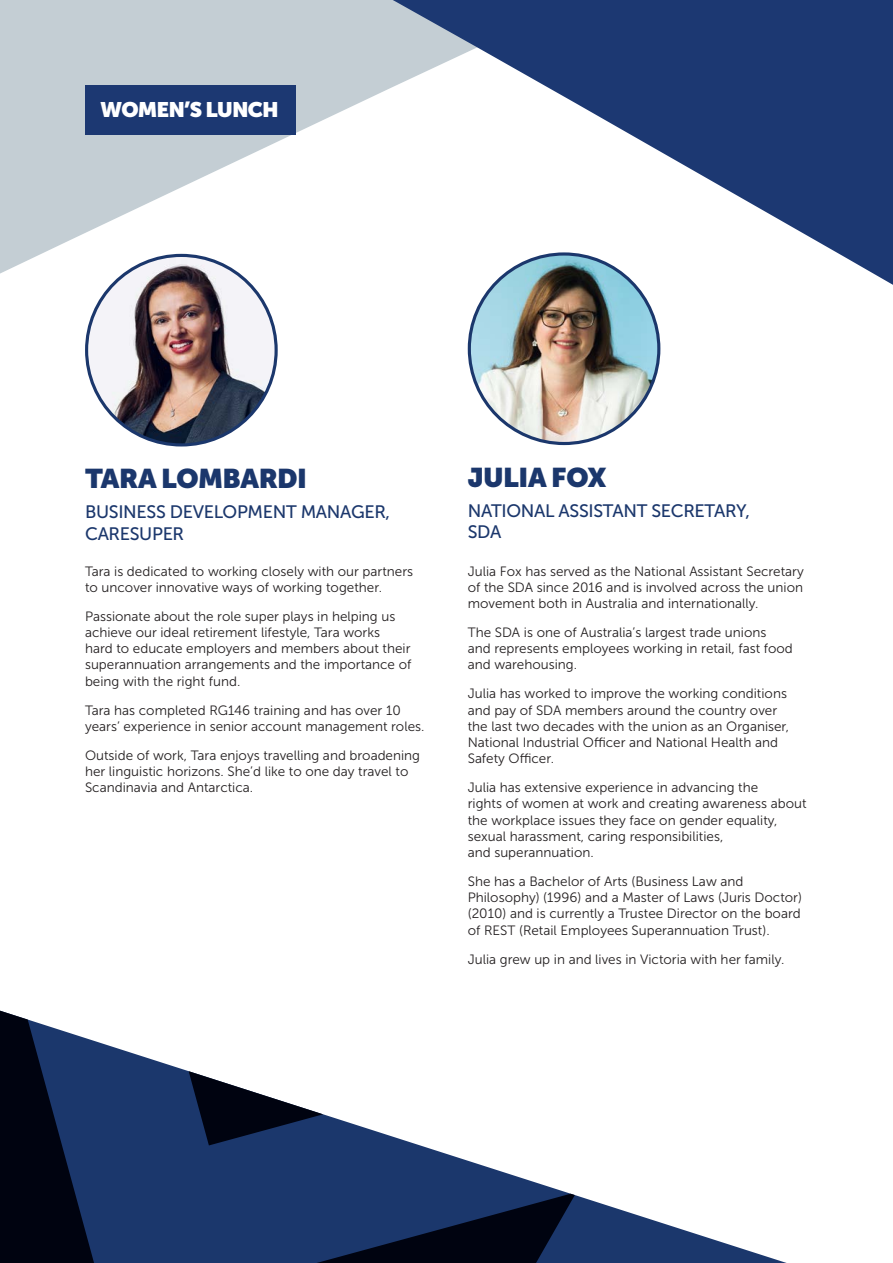
<style>
.page{position:relative;width:893px;height:1263px;background:#fff}
.page>*{position:absolute;margin:0;border:0;box-sizing:border-box;transform-origin:0 0}
.SPEAKER_-_Name{font:900 27px "Museo Sans Display";color:#1b376c}
.SPEAKER_-_group{font:900 21px "Museo Sans Display";letter-spacing:-.02em;color:#fff}
.SPEAKER_-_Title{font:18px/21.6px "Museo Sans 500";letter-spacing:-.02em;color:#1b376c}
.SPEAKER_-_text{font:13.5px/16.2px "Museo Sans 300";color:#231f20}
</style>
<div class="page">
<svg style="left:0;top:0;width:342px;height:274px;fill:#c4ced4"></svg>
<svg style="left:0;top:1011px;width:575px;height:193px"></svg>
<svg style="left:189px;top:1071px;width:134px;height:74px"></svg>
<svg style="left:0;top:1204px;width:787px;height:59px;background:#2e4064"></svg>
<svg style="left:342px;top:0;width:551px;height:296px"></svg>
<img style="left:89px;top:255px;width:187px;height:190px">
<div style="left:85px;top:85px;width:211px;height:50px;background:#1c3872"></div>
<img style="left:469px;top:254px;width:190px;height:189px;border-radius:95px">
<p class="SPEAKER_-_group" style="left:101px;top:97px;width:179px">WOMEN’S LUNCH</p>
<p class="SPEAKER_-_Name" style="left:85px;top:463px;width:223px">TARA LOMBARDI</p>
<p class="SPEAKER_-_Title" style="left:85px;top:501px;width:307px">BUSINESS DEVELOPMENT MANAGER,<br>CARESUPER</p>
<p class="SPEAKER_-_text" style="left:85px;top:563px;width:330px">Tara is dedicated to working closely with our partners to uncover innovative ways of working together.</p>
<p class="SPEAKER_-_text" style="left:85px;top:608px;width:328px">Passionate about the role super plays in helping us achieve our ideal retirement lifestyle, Tara works<br>hard to educate employers and members about their superannuation arrangements and the importance of being with the right fund.</p>
<p class="SPEAKER_-_text" style="left:85px;top:702px;width:341px">Tara has completed RG146 training and has over 10 years’ experience in senior account management roles.</p>
<p class="SPEAKER_-_text" style="left:85px;top:747px;width:337px">Outside of work, Tara enjoys travelling and broadening her linguistic horizons. She’d like to one day travel to<br>Scandinavia and Antarctica.</p>
<p class="SPEAKER_-_Name" style="left:468px;top:461px;width:140px">JULIA FOX</p>
<p class="SPEAKER_-_Title" style="left:468px;top:500px;width:284px">NATIONAL ASSISTANT SECRETARY,<br>SDA</p>
<p class="SPEAKER_-_text" style="left:468px;top:563px;width:338px;text-align:justify">Julia Fox has served as the National Assistant Secretary of the SDA since 2016 and is involved across the union movement both in Australia and internationally.</p>
<p class="SPEAKER_-_text" style="left:468px;top:624px;width:327px">The SDA is one of Australia’s largest trade unions<br>and represents employees working in retail, fast food and warehousing.</p>
<p class="SPEAKER_-_text" style="left:468px;top:686px;width:323px">Julia has worked to improve the working conditions and pay of SDA members around the country over the last two decades with the union as an Organiser, National Industrial Officer and National Health and Safety Officer.</p>
<p class="SPEAKER_-_text" style="left:468px;top:779px;width:340px">Julia has extensive experience in advancing the<br>rights of women at work and creating awareness about the workplace issues they face on gender equality, sexual harassment, caring responsibilities,<br>and superannuation.</p>
<p class="SPEAKER_-_text" style="left:468px;top:873px;width:336px">She has a Bachelor of Arts (Business Law and Philosophy) (1996) and a Master of Laws (Juris Doctor) (2010) and is currently a Trustee Director on the board of REST (Retail Employees Superannuation Trust).</p>
<p class="SPEAKER_-_text" style="left:468px;top:951px;width:318px">Julia grew up in and lives in Victoria with her family.</p>
</div>
